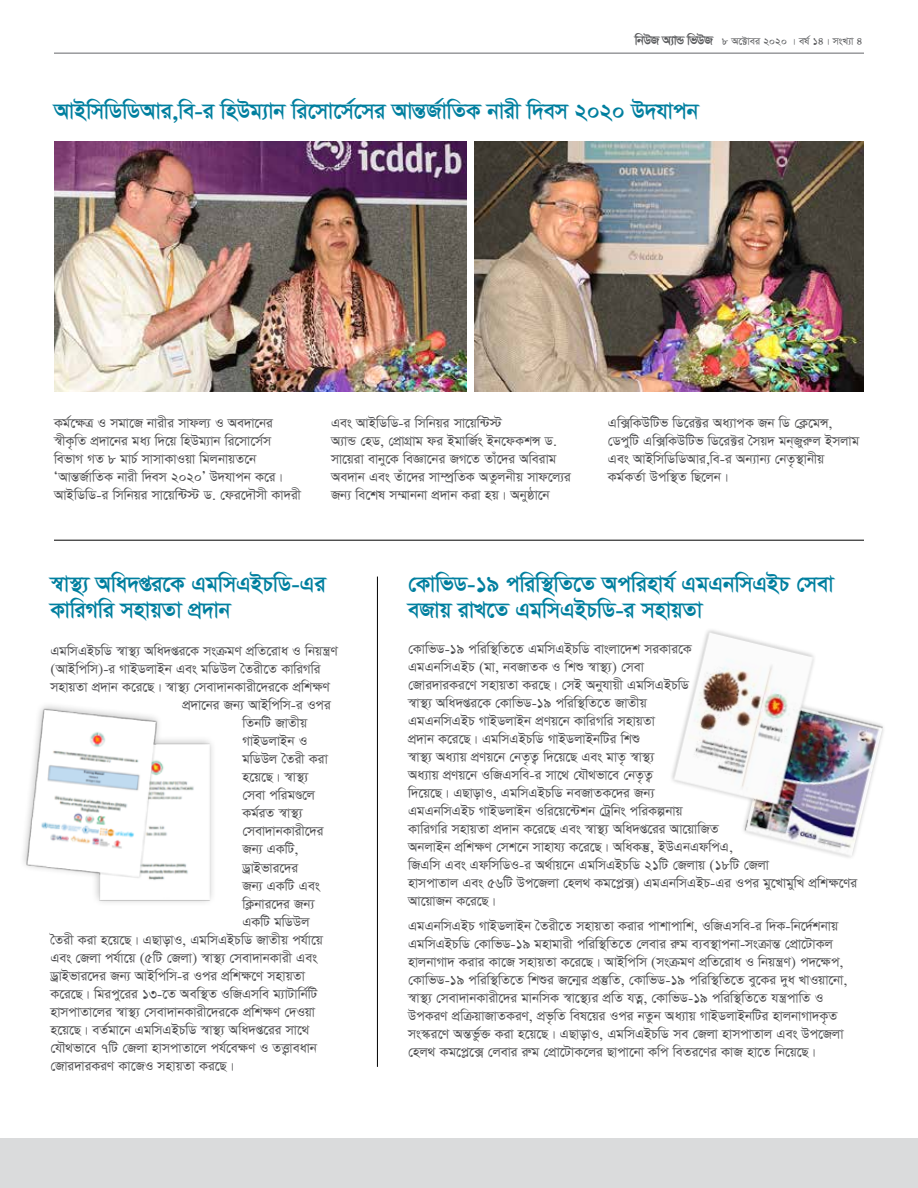
<style>
.page{position:relative;width:918px;height:1188px;background:#fff}
.page>*{position:absolute;margin:0;border:0;box-sizing:border-box;transform-origin:0 0}
.t1{font:700 25.5px/25.5px "Sutonny MJ";color:#007f9f}
.t2{font:15.75px/18px "Sutonny MJ";color:#4d4d4f}
.t3{font:12px "Sutonny MJ";color:#58595b}
.s1{font-weight:700;font-size:15px}
</style>
<div class="page">
<div style="left:0;top:1138px;width:918px;height:50px;background:#dadbdc"></div>
<hr style="left:54px;top:53px;width:810px;height:1px;background:#77787b">
<img style="left:475px;top:141px;width:389px;height:251px">
<img style="left:54px;top:141px;width:412px;height:251px">
<hr style="left:54px;top:540px;width:810px;height:1px;background:#000">
<hr style="left:377px;top:577px;width:1px;height:490px;background:#000">
<img style="left:671px;top:630px;width:213px;height:228px">
<img style="left:23px;top:705px;width:190px;height:198px">
<p class="t3" style="left:635px;top:35px;width:229px"><span class="s1">WBDR A¨VÛ WFDR</span> 8 A‡±VEI 2020 | EL© 14| MSL¨V 4</p>
<h1 class="t1" style="left:54px;top:100px;width:646px">AVBWMWWWWAVI,WE-I WNDG¨VB WI‡MV‡M©‡MI AVŠÍR©VWZK BVIX W`EM 2020 D`HVCB</h1>
<p class="t2" style="left:54px;top:415px;width:248px">KG©‡ŸÎ I MGV‡R BVIXI MVDJ¨ I AE`V‡BI ¯^XK…WZ CÖ`V‡BI GA¨ W`‡Q WNDG¨VB WI‡MV‡M©M WEFVM MZ 8 GVP© MVMVKVIQV WGJBVQZ‡B ÔAVŠÍR©VWZK BVIX W`EM 2020Õ D`HVCB K‡I| AVBWWWW-I WMWBQI MV‡QW›U÷ W. †DI‡`ŠMX KV`IX</p>
<p class="t2" style="left:331px;top:415px;width:242px">GES AVBWWWW-I WMWBQI MV‡QW›U÷<br>A¨VÛ †NW, †CÖVMÖVG DI BGVWR©S BB‡DKKÝ W.<br>MV‡QIV EVBY‡K WEÁV‡BI RM‡Z ZVU‡`I AWEIVG AE`VB GES ZUV‡`I MV¤ÚªWZK AZZJBXQ MVD‡J¨I RB¨ WE‡KL M¤§VBBV CÖ`VB KIV NQ| ABYÔV‡B</p>
<p class="t2" style="left:608px;top:415px;width:253px">GW·WKDWUF WW‡I±I AA¨VCK RB WW †K¬‡GÝ, †WCYWU GW·WKDWUF WW‡I±I ˆMQ` GB&amp;RYIÆJ BMJVG GES AVBWMWWWWAVI,WE-I AB¨VB¨ †BZ…¯’VBXQ KG©KZ©V DCW¯’Z WQ‡JB|</p>
<h1 class="t1" style="left:50px;top:573px;width:277px">¯^V¯’¨ AWA`ßI‡K GGWMGBPWW-GI<br>KVWIMWI MNVQZV CÖ`VB</h1>
<h1 class="t1" style="left:408px;top:573px;width:427px">†KVWFW-19 CWIW¯’WZ‡Z ACWINVH© GGGBWMGBP †MEV<br>ERVQ IVL‡Z GGWMGBPWW-I MNVQZV</h1>
<p class="t2" style="left:50px;top:643px;width:289px">GGWMGBPWW ¯^V¯’¨ AWA`ßI‡K MSΜGY CÖWZ‡IVA I WBQŠ¿Y</p>
<p class="t2" style="left:50px;top:661px;width:272px">(AVBWCWM)-I MVBWJVBB GES GWWDJ ˆZIX‡Z KVWIMWI</p>
<p class="t2" style="left:50px;top:679px;width:281px">MNVQZV CÖ`VB K‡I‡Q| ¯^V¯’¨ †MEV`VBKVIX‡`I‡K CÖWKŸY</p>
<p class="t2" style="left:182px;top:697px;width:150px">CÖ`V‡BI RB¨ AVBWCWM-I ICI</p>
<p class="t2" style="left:242px;top:715px;width:66px">WZBWU RVZXQ</p>
<p class="t2" style="left:242px;top:733px;width:66px">MVBWJVBB I</p>
<p class="t2" style="left:242px;top:751px;width:87px">GWWDJ ˆZIX KIV</p>
<p class="t2" style="left:242px;top:769px;width:67px">N‡Q‡Q| ¯^V¯’¨</p>
<p class="t2" style="left:242px;top:787px;width:74px">†MEV CWIGÐ‡J</p>
<p class="t2" style="left:242px;top:805px;width:62px">KG©IZ ¯^V¯’¨</p>
<p class="t2" style="left:242px;top:823px;width:83px">†MEV`VBKVIX‡`I</p>
<p class="t2" style="left:242px;top:841px;width:58px">RB¨ GKWU,</p>
<p class="t2" style="left:242px;top:859px;width:57px">WªVBFVI‡`I</p>
<p class="t2" style="left:242px;top:877px;width:79px">RB¨ GKWU GES</p>
<p class="t2" style="left:242px;top:895px;width:74px">WK¬BVI‡`I RB¨</p>
<p class="t2" style="left:242px;top:913px;width:69px">GKWU GWWDJ</p>
<p class="t2" style="left:50px;top:931px;width:274px">ˆZIX KIV N‡Q‡Q| GQVOVI, GGWMGBPWW RVZXQ CH©V‡Q</p>
<p class="t2" style="left:50px;top:949px;width:268px">GES †RJV CH©V‡Q (5WU †RJV) ¯^V¯’¨ †MEV`VBKVIX GES</p>
<p class="t2" style="left:50px;top:967px;width:256px">WªVBFVI‡`I RB¨ AVBWCWM-I ICI CÖWKŸ‡Y MNVQZV</p>
<p class="t2" style="left:50px;top:985px;width:269px">K‡I‡Q| WGICY‡II 13-‡Z AEW¯’Z IWRGMWE G¨VUVWB©WU</p>
<p class="t2" style="left:50px;top:1003px;width:266px">NVMCVZV‡JI ¯^V¯’¨ †MEV`VBKVIX‡`I‡K CÖWKŸY †`IQV</p>
<p class="t2" style="left:50px;top:1021px;width:260px">N‡Q‡Q| EZ©GV‡B GGWMGBPWW ¯^V¯’¨ AWA`ß‡II MV‡_</p>
<p class="t2" style="left:50px;top:1039px;width:268px">†HŠ_FV‡E 7WU †RJV NVMCVZV‡J CH©‡EŸY I ZË¡VEAVB</p>
<p class="t2" style="left:50px;top:1057px;width:185px">†RVI`VIKIY KV‡RI MNVQZV KI‡Q|</p>
<p class="t2" style="left:408px;top:640px;width:451px">†KVWFW-19 CWIW¯’WZ‡Z GGWMGBPWW EVSJV‡`K MIKVI‡K<br>GGGBWMGBP (GV, BERVZK I WKÏ ¯^V¯’¨) †MEV<br>†RVI`VIKI‡Y MNVQZV KI‡Q| †MB ABYHVQX GGWMGBPWW<br>¯^V¯’¨ AWA`ßI‡K †KVWFW-19 CWIW¯’WZ‡Z RVZXQ<br>GGGBWMGBP MVBWJVBB CÖYQ‡B KVWIMWI MNVQZV<br>CÖ`VB K‡I‡Q| GGWMGBPWW MVBWJVBBWUI WKÏ<br>¯^V¯’¨ AA¨VQ CÖYQ‡B †BZ…Z¡ W`‡Q‡Q GES GVZ…¯^V¯’¨<br>AA¨VQ CÖYQ‡B IWRGMWE-I MV‡_ †HŠ_FV‡E †BZ…Z¡<br>W`‡Q‡Q| GQVOVI, GGWMGBPWW BERVZK‡`I RB¨<br>GGGBWMGBP MVBWJVBB IWI‡Q‡›UKB †UªWBS CWIKÍBVQ<br>KVWIMWI MNVQZV CÖ`VB K‡I‡Q GES ¯^V¯’¨ AWA`ß‡II AV‡QVWRZ<br>ABJVBB CÖWKŸY †MK‡B MVNVH¨ K‡I‡Q| AWAKŠ‘, BDGBGDWCG,<br>WRGWM GES GDWMWWI-I A_©VQ‡B GGWMGBPWW 21WU †RJVQ (18WU †RJV<br>NVMCVZVJ GES 56WU DC‡RJV †NJ_ KG‡CØ·) GGGBWMGBP-GI ICI GY‡LVGYWL CÖWKŸ‡YI AV‡QVRB K‡I‡Q|</p>
<p class="t2" style="left:408px;top:918px;width:441px">GGGBWMGBP MVBWJVBB ˆZIX‡Z MNVQZV KIVI CVKVCVWK, IWRGMWE-I W`K-WB‡`©KBVQ GGWMGBPWW †KVWFW-19 GNVGVIX CWIW¯’WZ‡Z †JEVI IÆG E¨E¯’VCBV-MSΜVŠÍ†CÖV‡UVKJ NVJBVMV` KIVI KV‡R MNVQZV K‡I‡Q| AVBWCWM (MSΜGY CÖWZ‡IVA I WBQŠ¿Y) C`‡ŸC, †KVWFW-19 CWIW¯’WZ‡Z WKÏI R‡B¥I CÖ¯‘WZ, †KVWFW-19 CWIW¯’WZ‡Z EY‡KI `YA LVIQV‡BV, ¯^V¯’¨ †MEV`VBKVIX‡`I GVBWMK ¯^V‡¯’¨I CÖWZ HZŒ, †KVWFW-19 CWIW¯’WZ‡Z HŠ¿CVWZ I DCKIY CÖWΜQVRVZKIY, CÖF…WZ WEL‡QI ICI BZZB AA¨VQ MVBWJVBBWUI NVJBVMV`K…Z MS¯‹I‡Y AŠÍFZ©³ KIV N‡Q‡Q| GQVOVI, GGWMGBPWW ME †RJV NVMCVZVJ GES DC‡RJV †NJ_ KG‡CØ‡· †JEVI IÆG †CÖV‡UVK‡JI QVCV‡BV KWC WEZI‡YI KVR NV‡Z WB‡Q‡Q|</p>
</div>
